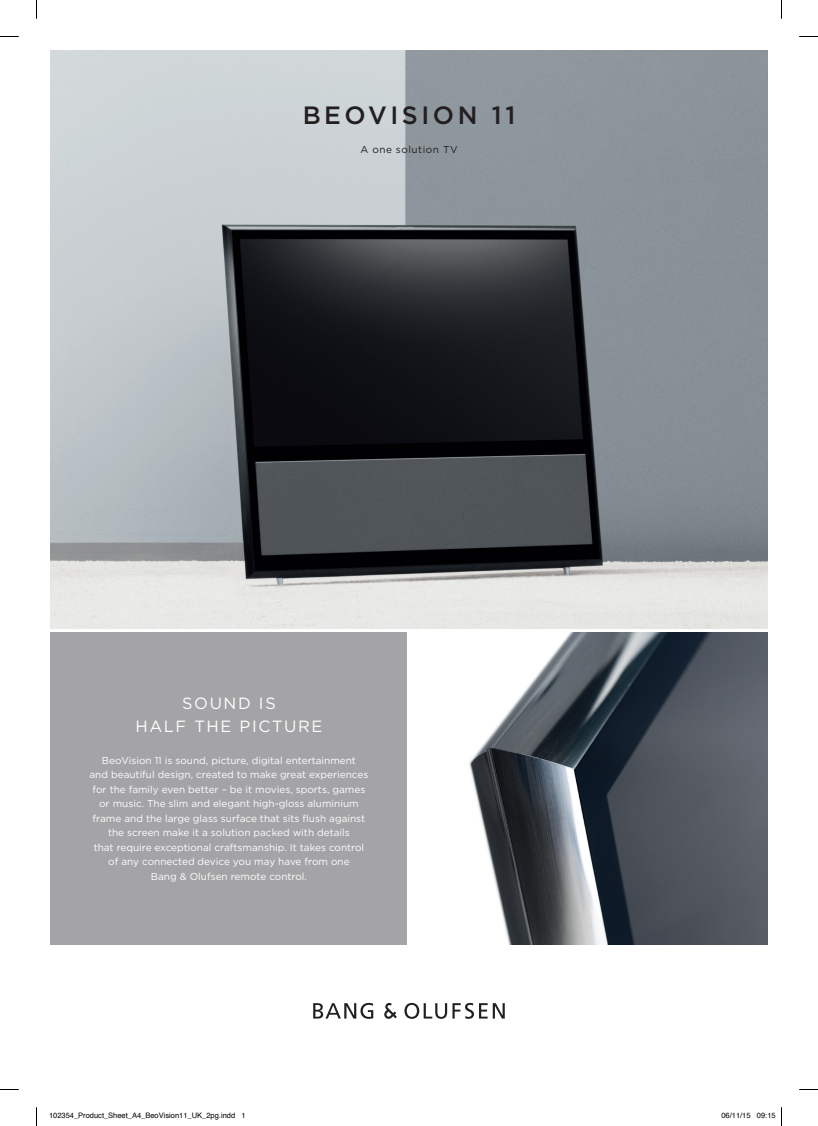
<style>
.page{position:relative;width:818px;height:1126px;background:#fff}
.page>*{position:absolute;margin:0;border:0;box-sizing:border-box;transform-origin:0 0}
.t1{font:500 25px "Gotham";letter-spacing:.14em;color:#231f20}
.t2{font:16.25px/22.5px "Gotham";letter-spacing:.1em;color:#fff;text-align:center}
.t3{font:10px/14.5px "Gotham";color:#fff;text-align:center}
.t4{font:10px "Gotham";letter-spacing:.05em;color:#231f20}
.t5{font:7.5px "Helvetica";color:#000}
</style>
<div class="page">
<img style="left:51px;top:51px;width:715px;height:577px">
<img style="left:469px;top:632px;width:297px;height:312px">
<div style="left:51px;top:632px;width:356px;height:312px;background:#a4a3a6"></div>
<svg style="left:313px;top:1002px;width:60px;height:16px"></svg>
<svg style="left:404px;top:1002px;width:100px;height:16px"></svg>
<svg style="left:384px;top:1003px;width:12px;height:15px"></svg>
<svg style="left:0;top:36px;width:19px;height:1px"></svg>
<svg style="left:799px;top:36px;width:18px;height:1px"></svg>
<svg style="left:0;top:1089px;width:19px;height:1px"></svg>
<svg style="left:799px;top:1089px;width:18px;height:1px"></svg>
<svg style="left:36px;top:0;width:1px;height:19px"></svg>
<svg style="left:36px;top:1107px;width:1px;height:18px"></svg>
<h1 class="t1" style="left:302px;top:99px;width:214px">BEOVISION 11</h1>
<p class="t4" style="left:360px;top:143px;width:98px">A one solution TV</p>
<h2 class="t2" style="left:135px;top:692px;width:188px">SOUND IS<br>HALF THE PICTURE</h2>
<p class="t3" style="left:89px;top:752px;width:280px">BeoVision 11 is sound, picture, digital entertainment<br>and beautiful design, created to make great experiences for the family even better – be it movies, sports, games or music. The slim and elegant high-gloss aluminium frame and the large glass surface that sits flush against the screen make it a solution packed with details<br>that require exceptional craftsmanship. It takes control of any connected device you may have from one<br>Bang &amp; Olufsen remote control.</p>
<p class="t5" style="left:49px;top:1109px;width:198px">102354_Product_Sheet_A4_BeoVision11_UK_2pg.indd 1</p>
<p class="t5" style="left:721px;top:1109px;width:56px">06/11/15 09:15</p>
</div>
